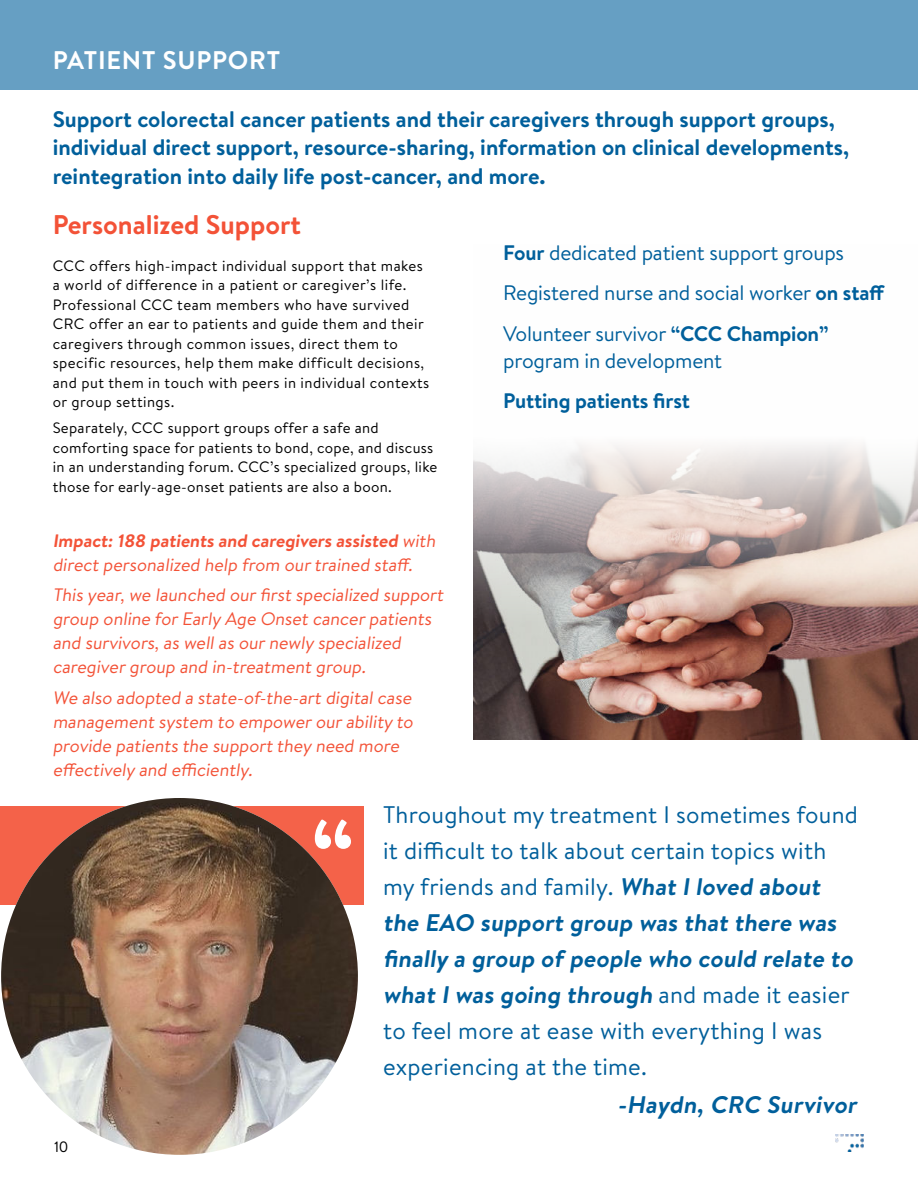
<style>
.page{position:relative;width:918px;height:1188px;background:#fff}
.page>*{position:absolute;margin:0;border:0;box-sizing:border-box;transform-origin:0 0}
.t1{font:900 88.95px "Brandon Text";color:#fff}
.t2{font:700 27px "Brandon Text";color:#f35237}
.t3{font:700 25.5px "Brandon Text";letter-spacing:.03em;color:#fff}
.t4{font:24px/36px "Brandon Text";letter-spacing:.01em;color:#005f9b}
.t5{font:italic 700 24px "Brandon Text";color:#005f9b}
.t6{font:700 22.5px/28.5px "Brandon Text";color:#005f9b}
.t7{font:21px/40.5px "Brandon Text";letter-spacing:-.01em;color:#005f9b}
.t8{font:700 21px "Brandon Text";letter-spacing:-.01em;color:#005f9b}
.t9{font:18px/24px "Brandon Text";color:#f35237}
.t10{font:15px/19.5px "Brandon Text";letter-spacing:.03em;color:#000}
.s1{font-weight:700}
</style>
<div class="page">
<img style="left:473px;top:443px;width:445px;height:296px">
<div style="left:0;top:807px;width:364px;height:98px;background:#f46249"></div>
<div style="left:0;top:0;width:918px;height:90px;background:#669fc3"></div>
<img style="left:1px;top:798px;width:357px;height:357px;border-radius:178px">
<img style="left:836px;top:1134px;width:28px;height:18px">
<h3 class="t3" style="left:53px;top:50px;width:229px">PATIENT SUPPORT</h3>
<h3 class="t6" style="left:53px;top:107px;width:798px">Support colorectal cancer patients and their caregivers through support groups, individual direct support, resource-sharing, information on clinical developments, reintegration into daily life post-cancer, and more.</h3>
<h2 class="t2" style="left:53px;top:213px;width:250px">Personalized Support</h2>
<p class="t10" style="left:53px;top:257px;width:378px">CCC offers high-impact individual support that makes a world of difference in a patient or caregiver’s life.<br>Professional CCC team members who have survived CRC offer an ear to patients and guide them and their caregivers through common issues, direct them to specific resources, help them make difficult decisions, and put them in touch with peers in individual contexts or group settings.</p>
<p class="t10" style="left:53px;top:420px;width:386px">Separately, CCC support groups offer a safe and comforting space for patients to bond, cope, and discuss in an understanding forum. CCC’s specialized groups, like those for early-age-onset patients are also a boon.</p>
<p class="t9" style="left:53px;top:530px;width:387px"><span class="s1">Impact: 188 patients and caregivers assisted</span> with direct personalized help from our trained staff.</p>
<p class="t9" style="left:53px;top:585px;width:395px">This year, we launched our first specialized support group online for Early Age Onset cancer patients and survivors, as well as our newly specialized caregiver group and in-treatment group.</p>
<p class="t9" style="left:53px;top:688px;width:364px">We also adopted a state-of-the-art digital case management system to empower our ability to provide patients the support they need more effectively and efficiently.</p>
<h3 class="t7" style="left:503px;top:234px;width:383px"><span class="s1">Four</span> dedicated patient support groups<br>Registered nurse and social worker <span class="s1">on staff<br></span>Volunteer survivor <span class="s1">“CCC Champion”</span></h3>
<h3 class="t7" style="left:503px;top:342px;width:220px">program in development</h3>
<h3 class="t8" style="left:503px;top:392px;width:188px">Putting patients first</h3>
<p class="t10" style="left:54px;top:1138px;width:16px">10</p>
<h1 class="t1" style="left:312px;top:800px;width:43px">“</h1>
<p class="t4" style="left:383px;top:799px;width:476px">Throughout my treatment I sometimes found it difficult to talk about certain topics with my friends and family. <span class="s1">What I loved about the EAO support group was that there was finally a group of people who could relate to what I was going through</span> and made it easier to feel more at ease with everything I was experiencing at the time.</p>
<h3 class="t5" style="left:618px;top:1095px;width:244px">-Haydn, CRC Survivor</h3>
</div>
